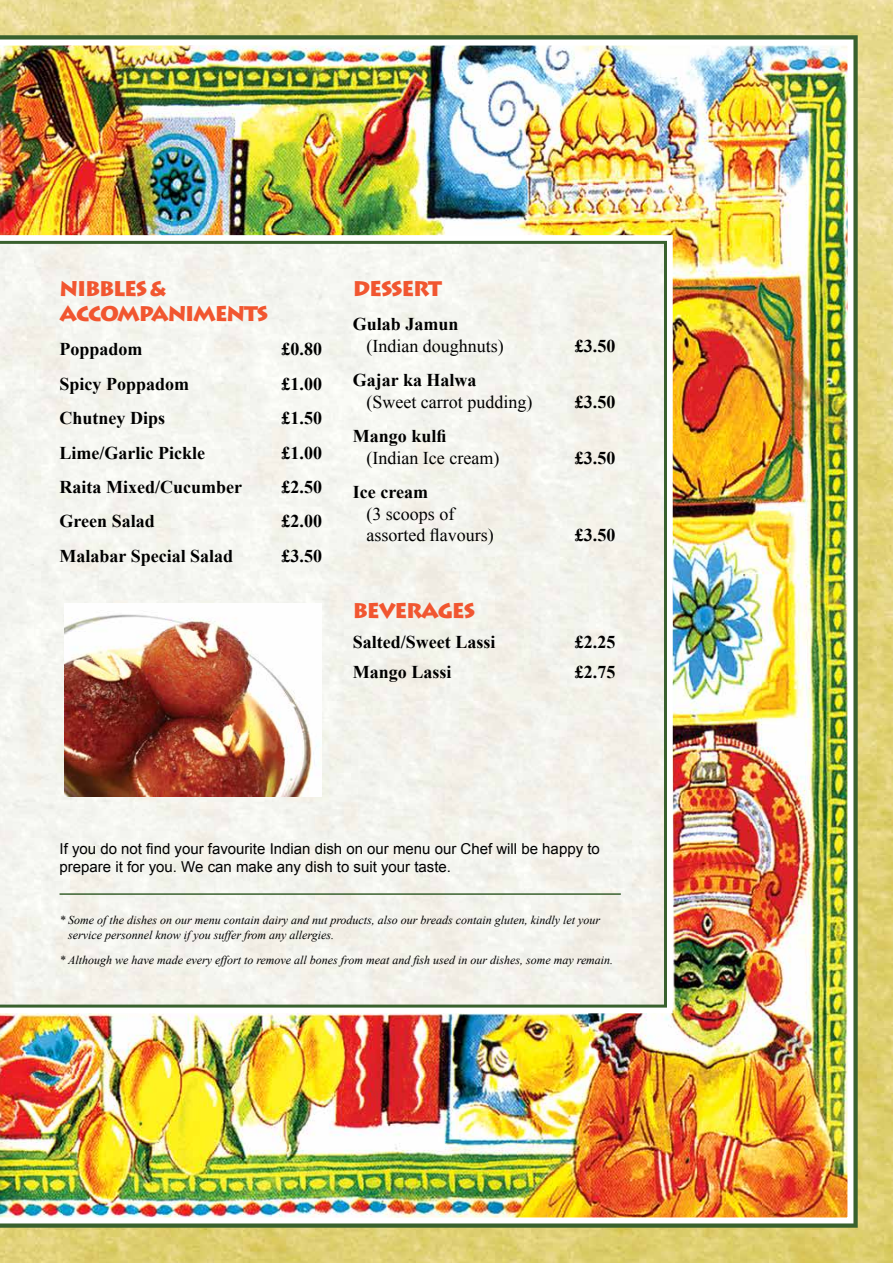
<style>
.page{position:relative;width:893px;height:1263px;background:#fff}
.page>*{position:absolute;margin:0;border:0;box-sizing:border-box;transform-origin:0 0}
.t1{font:900 21px/25.2px "Lithos Pro";letter-spacing:-.06em;color:#f15630}
.t2{font:700 18px "Times New Roman";color:#000}
.t3{font:18px/21.6px "Times New Roman";color:#000}
.t4{font:15px/18px "Arial";color:#000}
.t5{font:italic 12px/15px "Times New Roman";color:#000}
</style>
<div class="page">
<img style="left:0;top:0;width:893px;height:1263px">
<img style="left:0;top:40px;width:853px;height:1183px">
<svg style="left:0;top:235px;width:673px;height:778px"></svg>
<svg style="left:0;top:241px;width:667px;height:766px"></svg>
<hr style="left:60px;top:893px;width:561px;height:2px;background:#39612e">
<img style="left:65px;top:604px;width:257px;height:193px">
<h1 class="t1" style="left:60px;top:276px;width:108px">NI BBLES &amp;<br>ACC</h1>
<h1 class="t1" style="left:100px;top:302px;width:168px">OMPANI MENTS</h1>
<h2 class="t2" style="left:60px;top:339px;width:85px">Poppadom</h2>
<h2 class="t2" style="left:282px;top:339px;width:42px">£0.80</h2>
<h2 class="t2" style="left:60px;top:373px;width:131px">Spicy Poppadom</h2>
<h2 class="t2" style="left:282px;top:373px;width:42px">£1.00</h2>
<h2 class="t2" style="left:60px;top:408px;width:107px">Chutney Dips</h2>
<h2 class="t2" style="left:282px;top:408px;width:42px">£1.50</h2>
<h2 class="t2" style="left:60px;top:442px;width:147px">Lime/Garlic Pickle</h2>
<h2 class="t2" style="left:282px;top:442px;width:42px">£1.00</h2>
<h2 class="t2" style="left:60px;top:476px;width:184px">Raita Mixed/Cucumber</h2>
<h2 class="t2" style="left:282px;top:476px;width:42px">£2.50</h2>
<h2 class="t2" style="left:60px;top:511px;width:97px">Green Salad</h2>
<h2 class="t2" style="left:282px;top:511px;width:42px">£2.00</h2>
<h2 class="t2" style="left:60px;top:545px;width:175px">Malabar Special Salad</h2>
<h2 class="t2" style="left:282px;top:545px;width:42px">£3.50</h2>
<h1 class="t1" style="left:353px;top:276px;width:91px">DESSERT</h1>
<h2 class="t2" style="left:353px;top:314px;width:107px">Gulab Jamun</h2>
<h2 class="t3" style="left:366px;top:335px;width:139px">(Indian doughnuts)</h2>
<h2 class="t2" style="left:575px;top:335px;width:42px">£3.50</h2>
<h2 class="t2" style="left:353px;top:370px;width:125px">Gajar ka Halwa</h2>
<h2 class="t3" style="left:366px;top:391px;width:167px">(Sweet carrot pudding)</h2>
<h2 class="t2" style="left:575px;top:391px;width:42px">£3.50</h2>
<h2 class="t2" style="left:353px;top:426px;width:95px">Mango kulfi</h2>
<h2 class="t3" style="left:366px;top:447px;width:134px">(Indian Ice cream)</h2>
<h2 class="t2" style="left:575px;top:447px;width:42px">£3.50</h2>
<h2 class="t2" style="left:353px;top:482px;width:77px">Ice cream</h2>
<h2 class="t3" style="left:366px;top:503px;width:129px">(3 scoops of assorted flavours)</h2>
<h2 class="t2" style="left:575px;top:525px;width:42px">£3.50</h2>
<h1 class="t1" style="left:353px;top:598px;width:122px">BEVERAGES</h1>
<h2 class="t2" style="left:353px;top:632px;width:144px">Salted/Sweet Lassi</h2>
<h2 class="t2" style="left:575px;top:632px;width:42px">£2.25</h2>
<h2 class="t2" style="left:353px;top:662px;width:100px">Mango Lassi</h2>
<h2 class="t2" style="left:575px;top:662px;width:42px">£2.75</h2>
<p class="t4" style="left:60px;top:839px;width:542px">If you do not find your favourite Indian dish on our menu our Chef will be happy to prepare it for you. We can make any dish to suit your taste.</p>
<p class="t5" style="left:68px;top:912px;width:534px;text-indent:-9px">* Some of the dishes on our menu contain dairy and nut products, also our breads contain gluten, kindly let your service personnel know if you suffer from any allergies.</p>
<p class="t5" style="left:60px;top:953px;width:555px">* Although we have made every effort to remove all bones from meat and fish used in our dishes, some may remain.</p>
</div>
